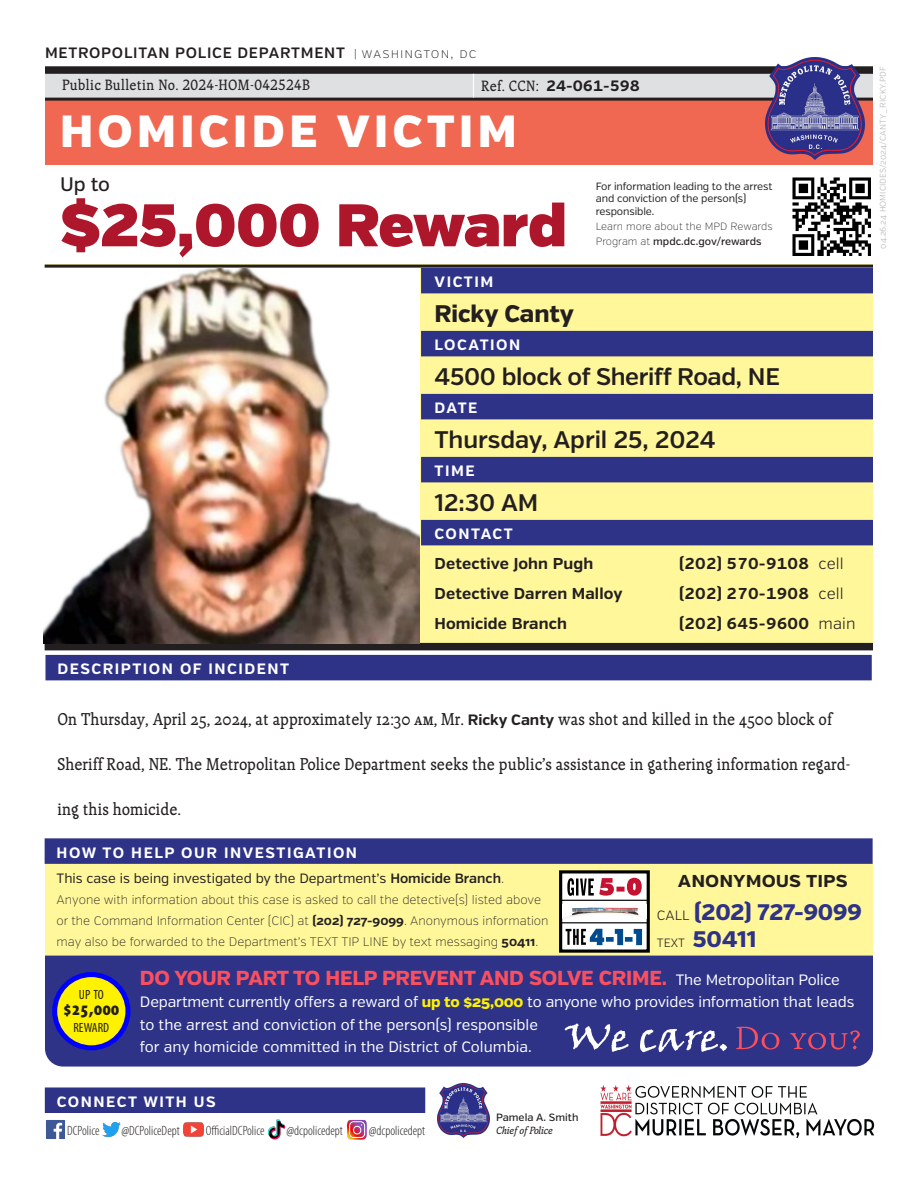
<style>
.page{position:relative;width:918px;height:1188px;background:#fff}
.page>*{position:absolute;margin:0;border:0;box-sizing:border-box;transform-origin:0 0}
.t1{font:60px "Verb Ultra";color:#ae172b}
.t2{font:900 45px "Verb";letter-spacing:.1em;color:#fff}
.caption_data{font:600 24px "Verb";letter-spacing:-.015em;color:#231f20}
.caption_data-2{font:800 24px "Verb";letter-spacing:-.005em;color:#231f20}
.t3{font:800 22.5px/27px "Verb";letter-spacing:-.01em;color:#2e3388}
.t4{font:700 21px "Verb";color:#231f20}
.t5{font:800 20.25px "Verb";letter-spacing:-.01em;color:#fc4f5e}
.t6{font:500 19.5px "Verb";color:#231f20}
.t7{font:900 condensed 19.2px "Myriad Pro";color:#231f20}
.body_text{font:17.25px "Telltale";color:#231f20}
.det_contact_-_1st_line{font:700 15.75px "Verb";letter-spacing:.01em;color:#231f20}
.t8{font:15px/22.5px "Verb";color:#fff}
.caption_subtitle{font:700 15px "Verb";letter-spacing:.1em;color:#fff}
.t9{font:600 15px "Verb";letter-spacing:.05em;color:#231f20}
.bulletin_no{font:15px "Telltale";letter-spacing:.02em;color:#231f20}
.t10{font:700 15px "Verb";color:#231f20}
.t11{font:300 condensed 13.5px "Myriad Pro";color:#231f20}
.t12{font:13.5px "Verb";color:#231f20}
.t13{font:condensed 13.35px "Myriad Pro";color:#231f20}
.t14{font:200 12.3px/21px "Verb";color:#231f20}
.t15{font:10.5px/12.6px "Verb";letter-spacing:-.01em;color:#231f20}
.t16{font:200 10.5px/15px "Verb";color:#231f20}
.t17{font:500 10.5px "Verb";color:#231f20}
.t18{font:italic 10.5px "Telltale";color:#231f20}
.body{font:300 8.25px "Verb";color:#b2b4b6}
.s1{font-weight:200;font-size:13.5px}
.s2{font-weight:500}
.s3{font-weight:300}
.s4{font-family:"Verb";font-weight:700;font-size:15px}
.s5{font-weight:600}
.s6{font-weight:200}
.s7{font-weight:700}
.s8{font-weight:400;font-size:15px;color:#fff}
.s9{font-weight:800;color:#fff200}
.s10{font-weight:300;font-size:13.5px;color:#231f20}
.s11{font-weight:300;font-size:12px;color:#231f20}
</style>
<div class="page">
<img style="left:780px;top:177px;width:93px;height:88px">
<div style="left:45px;top:265px;width:828px;height:382px;background:#fff79a"></div>
<hr style="left:45px;top:265px;width:828px;height:3px;background:#231f20">
<div style="left:45px;top:643px;width:828px;height:7px;background:#231f20"></div>
<div style="left:45px;top:98px;width:828px;height:66px;background:#f06852"></div>
<div style="left:45px;top:74px;width:828px;height:25px;background:#dee0e1"></div>
<hr style="left:45px;top:98px;width:828px;height:3px;background:#231f20">
<div style="left:45px;top:66px;width:828px;height:8px;background:#231f20"></div>
<img style="left:766px;top:58px;width:99px;height:102px">
<svg style="left:473px;top:74px;width:1px;height:23px"></svg>
<div style="left:45px;top:862px;width:828px;height:94px;background:#fff79a"></div>
<div style="left:45px;top:956px;width:828px;height:111px;background:#2e3388"></div>
<svg style="left:736px;top:1027px;width:124px;height:23px;background:#55387f"></svg>
<svg style="left:565px;top:1023px;width:162px;height:29px"></svg>
<div style="left:561px;top:872px;width:87px;height:79px;background:#fff"></div>
<div style="left:559px;top:870px;width:91px;height:83px;border:3px solid #000"></div>
<img style="left:562px;top:904px;width:80px;height:15px">
<svg style="left:567px;top:878px;width:75px;height:18px"></svg>
<svg style="left:566px;top:929px;width:76px;height:16px"></svg>
<hr style="left:562px;top:900px;width:85px;height:1px;background:#000">
<hr style="left:562px;top:922px;width:85px;height:1px;background:#000">
<div style="left:45px;top:838px;width:828px;height:26px;background:#2e3388"></div>
<div style="left:55px;top:975px;width:73px;height:73px;background:#fff200;border-radius:50%"></div>
<div style="left:52px;top:972px;width:78px;height:78px;border:5px solid #00f;border-radius:50%"></div>
<div style="left:421px;top:268px;width:452px;height:25px;background:#2e3388"></div>
<div style="left:421px;top:331px;width:452px;height:25px;background:#2e3388"></div>
<div style="left:421px;top:394px;width:452px;height:25px;background:#2e3388"></div>
<div style="left:421px;top:457px;width:452px;height:25px;background:#2e3388"></div>
<div style="left:421px;top:520px;width:452px;height:25px;background:#2e3388"></div>
<div style="left:45px;top:655px;width:827px;height:25px;background:#2e3388"></div>
<img style="left:44px;top:268px;width:376px;height:376px">
<img style="left:600px;top:1085px;width:275px;height:53px">
<img style="left:437px;top:1084px;width:53px;height:54px">
<img style="left:46px;top:1120px;width:19px;height:19px">
<img style="left:102px;top:1122px;width:19px;height:15px">
<img style="left:184px;top:1122px;width:20px;height:15px">
<img style="left:268px;top:1120px;width:17px;height:20px">
<img style="left:347px;top:1120px;width:20px;height:20px">
<div style="left:45px;top:1087px;width:380px;height:26px;background:#2e3388"></div>
<p class="t9" style="left:45px;top:44px;width:433px">METROPOLITAN POLICE DEPARTMENT <span class="s1">| washington, dc</span></p>
<p class="bulletin_no" style="left:62px;top:77px;width:249px">Public Bulletin No. 2024-HOM-042524B</p>
<p class="bulletin_no" style="left:481px;top:77px;width:59px">Ref. CCN:</p>
<p class="t10" style="left:546px;top:77px;width:96px">24-061-598</p>
<h2 class="t2" style="left:60px;top:104px;width:458px">HOMICIDE VICTIM</h2>
<h3 class="t6" style="left:60px;top:172px;width:52px">Up to</h3>
<h1 class="t1" style="left:60px;top:188px;width:508px">$25,000 Reward</h1>
<p class="t15" style="left:596px;top:180px;width:178px">For information leading to the arrest and conviction of the person(s) responsible.</p>
<p class="t16" style="left:596px;top:219px;width:178px">Learn more about the MPD Rewards<br>Program at <span class="s2">mpdc.dc.gov/rewards</span></p>
<p class="caption_subtitle" style="left:435px;top:273px;width:60px">VICTIM</p>
<p class="caption_data-2" style="left:435px;top:299px;width:141px">Ricky Canty</p>
<p class="caption_subtitle" style="left:435px;top:336px;width:87px">LOCATION</p>
<p class="caption_data" style="left:435px;top:362px;width:347px">4500 block of Sheriff Road, NE</p>
<p class="caption_subtitle" style="left:435px;top:399px;width:44px">DATE</p>
<p class="caption_data" style="left:435px;top:425px;width:283px">Thursday, April 25, 2024</p>
<p class="caption_subtitle" style="left:435px;top:462px;width:42px">TIME</p>
<p class="caption_data" style="left:435px;top:488px;width:105px">12:30 AM</p>
<p class="caption_subtitle" style="left:435px;top:525px;width:80px">CONTACT</p>
<p class="det_contact_-_1st_line" style="left:435px;top:554px;width:160px">Detective John Pugh</p>
<p class="det_contact_-_1st_line" style="left:679px;top:554px;width:166px">(202) 570-9108 <span class="s3">cell</span></p>
<p class="det_contact_-_1st_line" style="left:435px;top:584px;width:190px">Detective Darren Malloy</p>
<p class="det_contact_-_1st_line" style="left:679px;top:584px;width:166px">(202) 270-1908 <span class="s3">cell</span></p>
<p class="det_contact_-_1st_line" style="left:435px;top:614px;width:134px">Homicide Branch</p>
<p class="det_contact_-_1st_line" style="left:679px;top:614px;width:178px">(202) 645-9600 <span class="s3">main</span></p>
<p class="caption_subtitle" style="left:57px;top:660px;width:233px">DESCRIPTION OF INCIDENT</p>
<p class="body_text" style="left:57px;top:710px;width:776px">On Thursday, April 25, 2024, at approximately 12:30 am, Mr. <span class="s4">Ricky Canty</span> was shot and killed in the 4500 block of</p>
<p class="body_text" style="left:57px;top:755px;width:794px">Sheriff Road, NE. The Metropolitan Police Department seeks the public’s assistance in gathering information regard-</p>
<p class="body_text" style="left:57px;top:800px;width:125px">ing this homicide.</p>
<p class="caption_subtitle" style="left:57px;top:844px;width:302px">HOW TO HELP OUR INVESTIGATION</p>
<p class="t12" style="left:57px;top:871px;width:449px">This case is being investigated by the Department’s <span class="s5">Homicide Branch</span><span class="s6">.</span></p>
<p class="t14" style="left:57px;top:890px;width:494px">Anyone with information about this case is asked to call the detective(s) listed above or the Command Information Center (CIC) at <span class="s7">(202) 727-9099</span>. Anonymous information may also be forwarded to the Department’s TEXT TIP LINE by text messaging <span class="s7">50411</span>.</p>
<h3 class="t5" style="left:140px;top:965px;width:701px">DO YOUR PART TO HELP PREVENT AND SOLVE CRIME<span class="s7">.</span> <span class="s8">The Metropolitan Police</span></h3>
<p class="t8" style="left:140px;top:991px;width:716px">Department currently offers a reward of <span class="s9">up to $25,000</span> to anyone who provides information that leads to the arrest and conviction of the person(s) responsible<br>for any homicide committed in the District of Columbia.</p>
<h3 class="t4" style="left:678px;top:867px;width:171px">anonymous tips</h3>
<h3 class="t3" style="left:657px;top:899px;width:206px"><span class="s10">CALL</span> (202) 727-9099<br><span class="s11">TEXT</span> 50411</h3>
<p class="t13" style="left:79px;top:986px;width:26px">UP TO</p>
<h3 class="t7" style="left:63px;top:997px;width:58px">$25,000</h3>
<p class="t13" style="left:73px;top:1020px;width:37px">REWARD</p>
<p class="caption_subtitle" style="left:57px;top:1093px;width:160px">CONNECT WITH US</p>
<p class="t17" style="left:496px;top:1111px;width:84px">Pamela A. Smith</p>
<p class="t11" style="left:67px;top:1123px;width:34px">DCPolice</p>
<p class="t11" style="left:121px;top:1123px;width:60px">@DCPoliceDept</p>
<p class="t11" style="left:206px;top:1123px;width:60px">OfficialDCPolice</p>
<p class="t11" style="left:287px;top:1123px;width:58px">@dcpolicedept</p>
<p class="t11" style="left:369px;top:1123px;width:58px">@dcpolicedept</p>
<p class="t18" style="left:496px;top:1124px;width:58px">Chief of Police</p>
<p class="body" style="left:878px;top:249px;width:184px;rotate:-90deg">04.26.24 HOMICIDES/2024/CANTY_RICKY.PDF</p>
</div>
